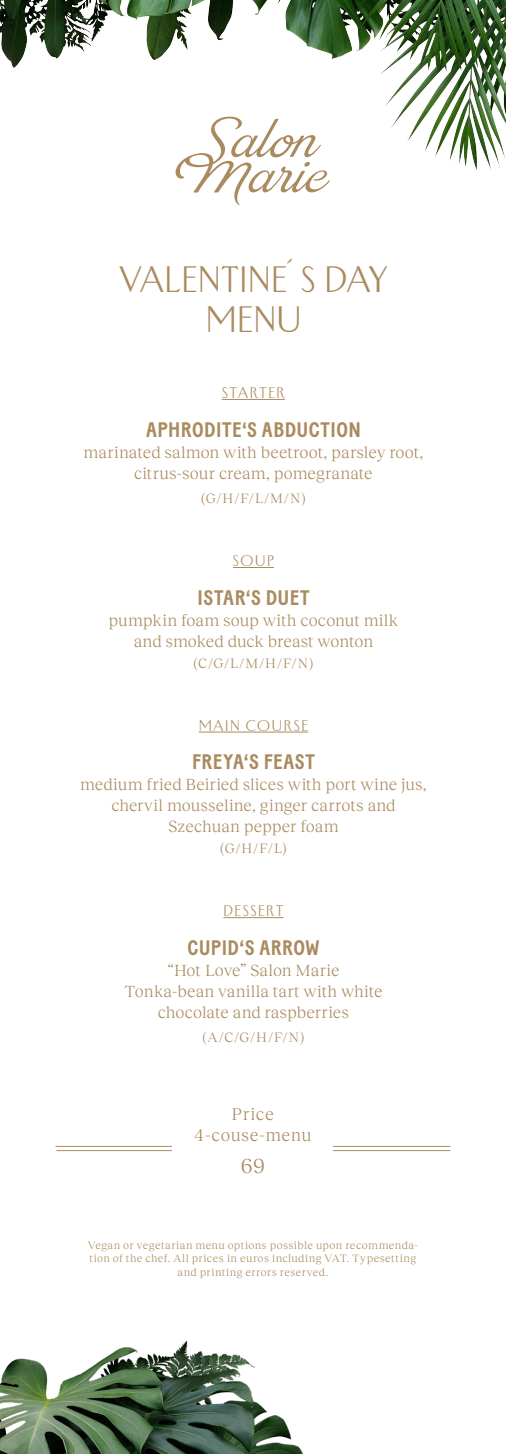
<style>
.page{position:relative;width:506px;height:1454px;background:#fff}
.page>*{position:absolute;margin:0;border:0;box-sizing:border-box;transform-origin:0 0}
.t1{font:33.25px/39.9px "BEAUX Display";letter-spacing:-.015em;color:#aa8b5f}
.Einf__Abs{font:700 21px "Baton";letter-spacing:.025em;color:#aa8b5f}
.Menüfolge{font:700 21px "Baton";letter-spacing:.025em;color:#aa8b5f}
.t2{font:21px "Reckless Neue";color:#aa8b5f}
.t3{font:17.5px/21px "Reckless Neue";letter-spacing:.035em;color:#aa8b5f;text-align:center}
.Einf__Abs-2{font:16.62px/21px "Reckless Neue";letter-spacing:.005em;color:#aa8b5f;text-align:center}
.Einf__Abs-3{font:14px "Reckless Neue";color:#aa8b5f}
.Menüfolge-2{font:14px "BEAUX Display";letter-spacing:.105em;color:#aa8b5f}
.Einf__Abs-4{font:11.03px/13.3px "Reckless Neue";letter-spacing:.04em;color:#aa8b5f;text-align:center}
</style>
<div class="page">
<img style="left:0;top:0;width:506px;height:170px">
<hr style="left:222px;top:399px;width:63px;height:1px;background:#aa8b5f">
<hr style="left:233px;top:567px;width:41px;height:1px;background:#aa8b5f">
<hr style="left:199px;top:731px;width:109px;height:1px;background:#aa8b5f">
<hr style="left:223px;top:917px;width:60px;height:1px;background:#aa8b5f">
<img style="left:0;top:1340px;width:303px;height:113px">
<hr style="left:56px;top:1150px;width:394px;height:1px;background:#aa8b5f">
<div style="left:152px;top:138px;width:202px;height:97px;background:#fff"></div>
<hr style="left:56px;top:1146px;width:394px;height:1px;background:#aa8b5f">
<div style="left:172px;top:1108px;width:161px;height:76px;background:#fff"></div>
<div style="left:173px;top:117px;width:160px;height:90px;background:#fff"></div>
<svg style="left:176px;top:117px;width:154px;height:88px"></svg>
<p class="t1" style="left:205px;top:259px;width:184px;text-indent:-87px">VALENT INE´ S DAY<br>MENU</p>
<p class="Menüfolge-2" style="left:222px;top:384px;width:65px">STARTER</p>
<p class="Einf__Abs" style="left:146px;top:417px;width:216px">APHRODITE‘S ABDUCTION</p>
<p class="Einf__Abs-2" style="left:84px;top:440px;width:341px">marinated salmon with beetroot, parsley root, citrus-sour cream, pomegranate</p>
<p class="Einf__Abs-3" style="left:201px;top:488px;width:106px">(G/H/F/L/M/N)</p>
<p class="Menüfolge-2" style="left:233px;top:552px;width:42px">SOUP</p>
<p class="Einf__Abs" style="left:198px;top:585px;width:113px">ISTAR‘S DUET</p>
<p class="Einf__Abs-2" style="left:108px;top:608px;width:291px">pumpkin foam soup with coconut milk and smoked duck breast wonton</p>
<p class="Einf__Abs-3" style="left:194px;top:653px;width:121px">(C/G/L/M/H/F/N)</p>
<p class="Menüfolge-2" style="left:199px;top:716px;width:111px">MAIN COURSE</p>
<p class="Menüfolge" style="left:192px;top:749px;width:124px">FREYA‘S FEAST</p>
<p class="Einf__Abs-2" style="left:80px;top:773px;width:348px">medium fried Beiried slices with port wine jus, chervil mousseline, ginger carrots and<br>Szechuan pepper foam</p>
<p class="Einf__Abs-3" style="left:220px;top:838px;width:68px">(G/H/F/L)</p>
<p class="Menüfolge-2" style="left:223px;top:902px;width:62px">DESSERT</p>
<p class="Menüfolge" style="left:188px;top:935px;width:134px">CUPID‘S ARROW</p>
<p class="Einf__Abs-2" style="left:124px;top:958px;width:260px">“Hot Love” Salon Marie<br>Tonka-bean vanilla tart with white chocolate and raspberries</p>
<p class="Einf__Abs-3" style="left:203px;top:1027px;width:103px">(A/C/G/H/F/N)</p>
<p class="t3" style="left:194px;top:1102px;width:119px">Price<br>4-couse-menu</p>
<p class="t2" style="left:241px;top:1151px;width:26px">69</p>
<p class="Einf__Abs-4" style="left:88px;top:1238px;width:332px">Vegan or vegetarian menu options possible upon recommenda&shy;tion of the chef. All prices in euros including VAT. Typesetting and printing errors reserved.</p>
</div>
